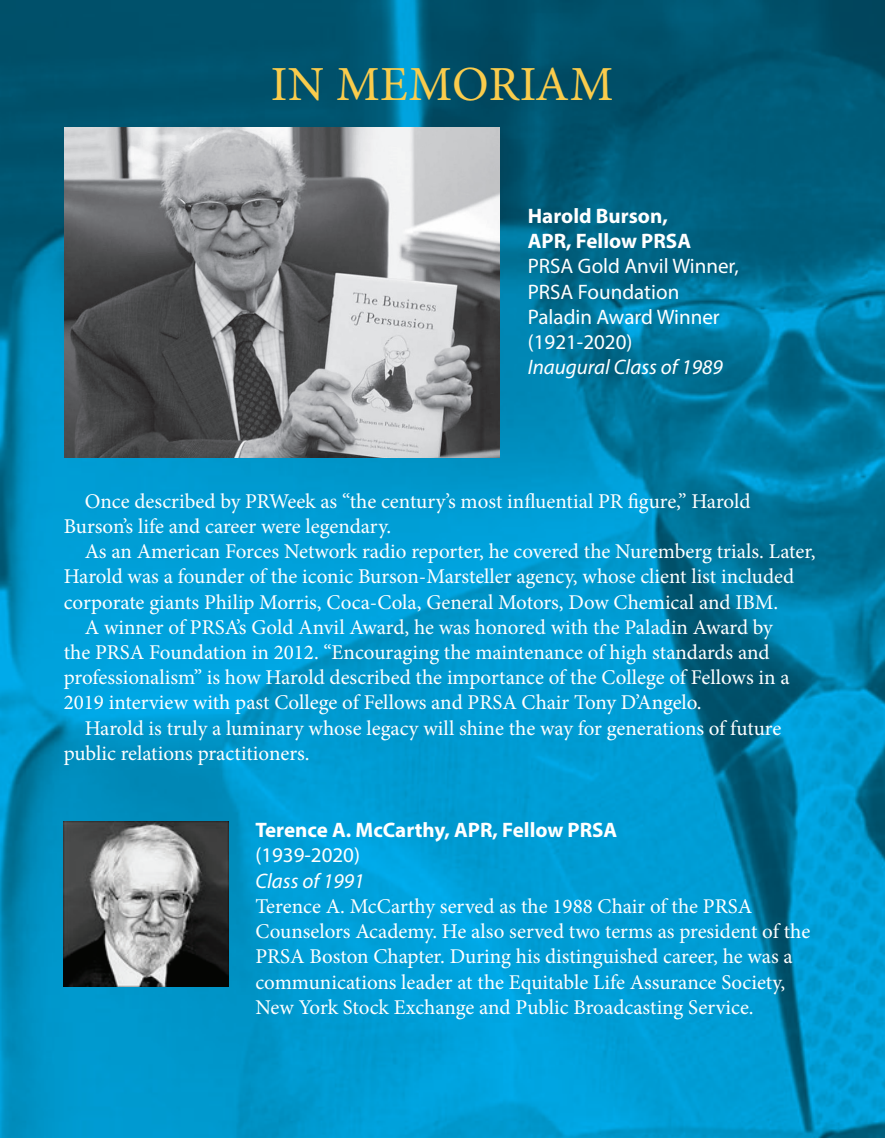
<style>
.page{position:relative;width:885px;height:1138px;background:#fff}
.page>*{position:absolute;margin:0;border:0;box-sizing:border-box;transform-origin:0 0}
.t1{font:49px "Minion Pro";color:#facc4c}
.t2{font:21px/25.2px "Minion Pro";letter-spacing:-.005em;color:#fff}
.t3{font:21px/25.2px "Myriad Pro";color:#fff}
.t4{font:700 21px/25.2px "Myriad Pro";color:#fff}
.t5{font:italic 21px "Myriad Pro";color:#fff}
</style>
<div class="page">
<img style="left:0;top:0;width:884px;height:1138px">
<img style="left:65px;top:127px;width:434px;height:330px">
<img style="left:64px;top:821px;width:164px;height:165px">
<svg style="left:882px;top:1134px;width:3px;height:4px"></svg>
<h1 class="t1" style="left:270px;top:52px;width:144px">In Memoriam</h1>
<p class="t4" style="left:527px;top:203px;width:165px">Harold Burson,<br>APR, Fellow PRSA</p>
<p class="t3" style="left:527px;top:253px;width:212px">PRSA Gold Anvil Winner,<br>PRSA Foundation<br>Paladin Award Winner (1921-2020)</p>
<p class="t5" style="left:527px;top:354px;width:197px">Inaugural Class of 1989</p>
<p class="t2" style="left:64px;top:488px;width:688px;text-indent:21px">Once described by PRWeek as “the century’s most influential PR figure,” Harold<br>Burson’s life and career were legendary.</p>
<p class="t2" style="left:85px;top:539px;width:732px">As an American Forces Network radio reporter, he covered the Nuremberg trials. Later,</p>
<p class="t2" style="left:64px;top:564px;width:731px">Harold was a founder of the iconic Burson-Marsteller agency, whose client list included</p>
<p class="t2" style="left:64px;top:589px;width:716px">corporate giants Philip Morris, Coca-Cola, General Motors, Dow Chemical and IBM.</p>
<p class="t2" style="left:85px;top:614px;width:689px">A winner of PRSA’s Gold Anvil Award, he was honored with the Paladin Award by</p>
<p class="t2" style="left:64px;top:640px;width:707px">the PRSA Foundation in 2012. “Encouraging the maintenance of high standards and</p>
<p class="t2" style="left:64px;top:665px;width:727px">professionalism” is how Harold described the importance of the College of Fellows in a</p>
<p class="t2" style="left:64px;top:690px;width:639px">2019 interview with past College of Fellows and PRSA Chair Tony D’Angelo.</p>
<p class="t2" style="left:85px;top:715px;width:698px">Harold is truly a luminary whose legacy will shine the way for generations of future</p>
<p class="t2" style="left:64px;top:740px;width:247px">public relations practitioners.</p>
<p class="t4" style="left:255px;top:817px;width:363px">Terence A. McCarthy, APR, Fellow PRSA</p>
<p class="t3" style="left:255px;top:842px;width:106px">(1939-2020)</p>
<p class="t5" style="left:255px;top:867px;width:110px">Class of 1991</p>
<p class="t2" style="left:255px;top:893px;width:556px">Terence A. McCarthy served as the 1988 Chair of the PRSA Counselors Academy. He also served two terms as president of the PRSA Boston Chapter. During his distinguished career, he was a communications leader at the Equitable Life Assurance Society, New York Stock Exchange and Public Broadcasting Service.</p>
</div>
